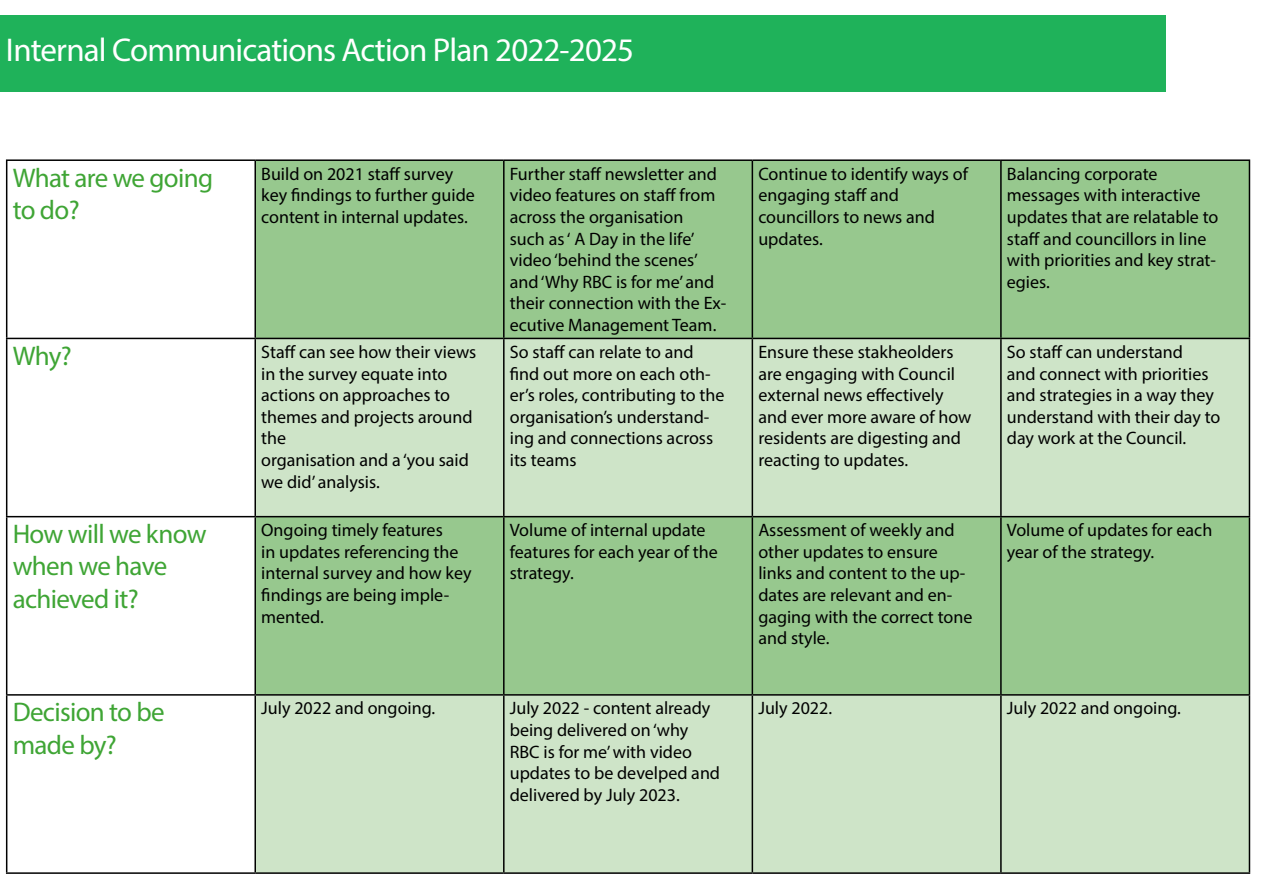
<style>
.page{position:relative;width:1263px;height:893px;background:#fff}
.page>*{position:absolute;margin:0;border:0;box-sizing:border-box;transform-origin:0 0}
.t1{font:33px "Myriad Pro";letter-spacing:-.025em;color:#fff}
.t2{font:27px/32.4px "Myriad Pro";letter-spacing:-.025em;color:#3fa535}
.t3{font:18px/21.6px "Myriad Pro";color:#000}
</style>
<div class="page">
<div style="left:0;top:15px;width:1165px;height:76px;background:#1fb25a"></div>
<div style="left:256px;top:161px;width:993px;height:177px;background:#97c88e"></div>
<svg style="left:256px;top:339px;width:993px;height:533px;background:#bbdab4"></svg>
<hr style="left:6px;top:159px;width:249px;height:2px;background:#000">
<hr style="left:6px;top:161px;width:1px;height:177px;background:#000">
<hr style="left:255px;top:159px;width:249px;height:2px;background:#000">
<hr style="left:254px;top:161px;width:2px;height:177px;background:#000">
<hr style="left:504px;top:159px;width:248px;height:2px;background:#000">
<hr style="left:503px;top:161px;width:1px;height:177px;background:#000">
<hr style="left:752px;top:159px;width:249px;height:2px;background:#000">
<hr style="left:752px;top:161px;width:1px;height:177px;background:#000">
<hr style="left:1001px;top:159px;width:249px;height:2px;background:#000">
<hr style="left:1000px;top:161px;width:2px;height:177px;background:#000">
<hr style="left:1249px;top:161px;width:1px;height:177px;background:#000">
<hr style="left:6px;top:338px;width:249px;height:1px;background:#000">
<hr style="left:6px;top:339px;width:1px;height:177px;background:#000">
<hr style="left:255px;top:338px;width:249px;height:1px;background:#000">
<hr style="left:254px;top:339px;width:2px;height:177px;background:#000">
<hr style="left:504px;top:338px;width:248px;height:1px;background:#000">
<hr style="left:503px;top:339px;width:1px;height:177px;background:#000">
<hr style="left:752px;top:338px;width:249px;height:1px;background:#000">
<hr style="left:752px;top:339px;width:1px;height:177px;background:#000">
<hr style="left:1001px;top:338px;width:249px;height:1px;background:#000">
<hr style="left:1000px;top:339px;width:2px;height:177px;background:#000">
<hr style="left:1249px;top:339px;width:1px;height:177px;background:#000">
<hr style="left:6px;top:516px;width:249px;height:1px;background:#000">
<hr style="left:6px;top:517px;width:1px;height:177px;background:#000">
<hr style="left:255px;top:516px;width:249px;height:1px;background:#000">
<hr style="left:254px;top:517px;width:2px;height:177px;background:#000">
<hr style="left:504px;top:516px;width:248px;height:1px;background:#000">
<hr style="left:503px;top:517px;width:1px;height:177px;background:#000">
<hr style="left:752px;top:516px;width:249px;height:1px;background:#000">
<hr style="left:752px;top:517px;width:1px;height:177px;background:#000">
<hr style="left:1001px;top:516px;width:249px;height:1px;background:#000">
<hr style="left:1000px;top:517px;width:2px;height:177px;background:#000">
<hr style="left:1249px;top:517px;width:1px;height:177px;background:#000">
<hr style="left:6px;top:694px;width:249px;height:2px;background:#000">
<hr style="left:6px;top:696px;width:1px;height:176px;background:#000">
<hr style="left:255px;top:694px;width:249px;height:2px;background:#000">
<hr style="left:254px;top:696px;width:2px;height:176px;background:#000">
<hr style="left:504px;top:694px;width:248px;height:2px;background:#000">
<hr style="left:503px;top:696px;width:1px;height:176px;background:#000">
<hr style="left:752px;top:694px;width:249px;height:2px;background:#000">
<hr style="left:752px;top:696px;width:1px;height:176px;background:#000">
<hr style="left:1001px;top:694px;width:249px;height:2px;background:#000">
<hr style="left:1000px;top:696px;width:2px;height:176px;background:#000">
<hr style="left:1249px;top:696px;width:1px;height:176px;background:#000">
<hr style="left:6px;top:872px;width:249px;height:2px;background:#000">
<hr style="left:255px;top:872px;width:249px;height:2px;background:#000">
<hr style="left:504px;top:872px;width:248px;height:2px;background:#000">
<hr style="left:752px;top:872px;width:249px;height:2px;background:#000">
<hr style="left:1001px;top:872px;width:249px;height:2px;background:#000">
<h1 class="t1" style="left:6px;top:30px;width:630px">Internal Communications Action Plan 2022-2025</h1>
<h2 class="t2" style="left:13px;top:161px;width:202px">What are we going to do?</h2>
<p class="t3" style="left:261px;top:163px;width:215px">Build on 2021 staff survey key findings to further guide content in internal updates.</p>
<p class="t3" style="left:510px;top:163px;width:218px">Further staff newsletter and video features on staff from across the organisation<br>such as ‘ A Day in the life’ video ‘behind the scenes’ and ‘Why RBC is for me’ and their connection with the Ex&shy;ecutive Management Team.</p>
<p class="t3" style="left:758px;top:163px;width:211px">Continue to identify ways of engaging staff and councillors to news and updates.</p>
<p class="t3" style="left:1007px;top:163px;width:213px">Balancing corporate messages with interactive updates that are relatable to staff and councillors in line with priorities and key strat&shy;egies.</p>
<h2 class="t2" style="left:13px;top:339px;width:60px">Why?</h2>
<p class="t3" style="left:261px;top:341px;width:217px">Staff can see how their views in the survey equate into actions on approaches to themes and projects around the<br>organisation and a ‘you said we did’ analysis.</p>
<p class="t3" style="left:510px;top:341px;width:216px">So staff can relate to and find out more on each oth&shy;er’s roles, contributing to the organisation’s understand&shy;ing and connections across its teams</p>
<p class="t3" style="left:758px;top:341px;width:215px">Ensure these stakheolders are engaging with Council external news effectively and ever more aware of how residents are digesting and reacting to updates.</p>
<p class="t3" style="left:1007px;top:341px;width:215px">So staff can understand<br>and connect with priorities and strategies in a way they understand with their day to day work at the Council.</p>
<h2 class="t2" style="left:13px;top:517px;width:195px">How will we know when we have achieved it?</h2>
<p class="t3" style="left:261px;top:519px;width:212px">Ongoing timely features<br>in updates referencing the internal survey and how key findings are being imple&shy;mented.</p>
<p class="t3" style="left:510px;top:519px;width:209px">Volume of internal update features for each year of the strategy.</p>
<p class="t3" style="left:758px;top:519px;width:216px">Assessment of weekly and other updates to ensure links and content to the up&shy;dates are relevant and en&shy;gaging with the correct tone and style.</p>
<p class="t3" style="left:1007px;top:519px;width:207px">Volume of updates for each year of the strategy.</p>
<h2 class="t2" style="left:13px;top:696px;width:154px">Decision to be made by?</h2>
<p class="t3" style="left:261px;top:697px;width:176px">July 2022 and ongoing.</p>
<p class="t3" style="left:510px;top:697px;width:212px">July 2022 - content already being delivered on ‘why<br>RBC is for me’ with video updates to be develped and delivered by July 2023.</p>
<p class="t3" style="left:758px;top:697px;width:75px">July 2022.</p>
<p class="t3" style="left:1007px;top:697px;width:176px">July 2022 and ongoing.</p>
</div>
